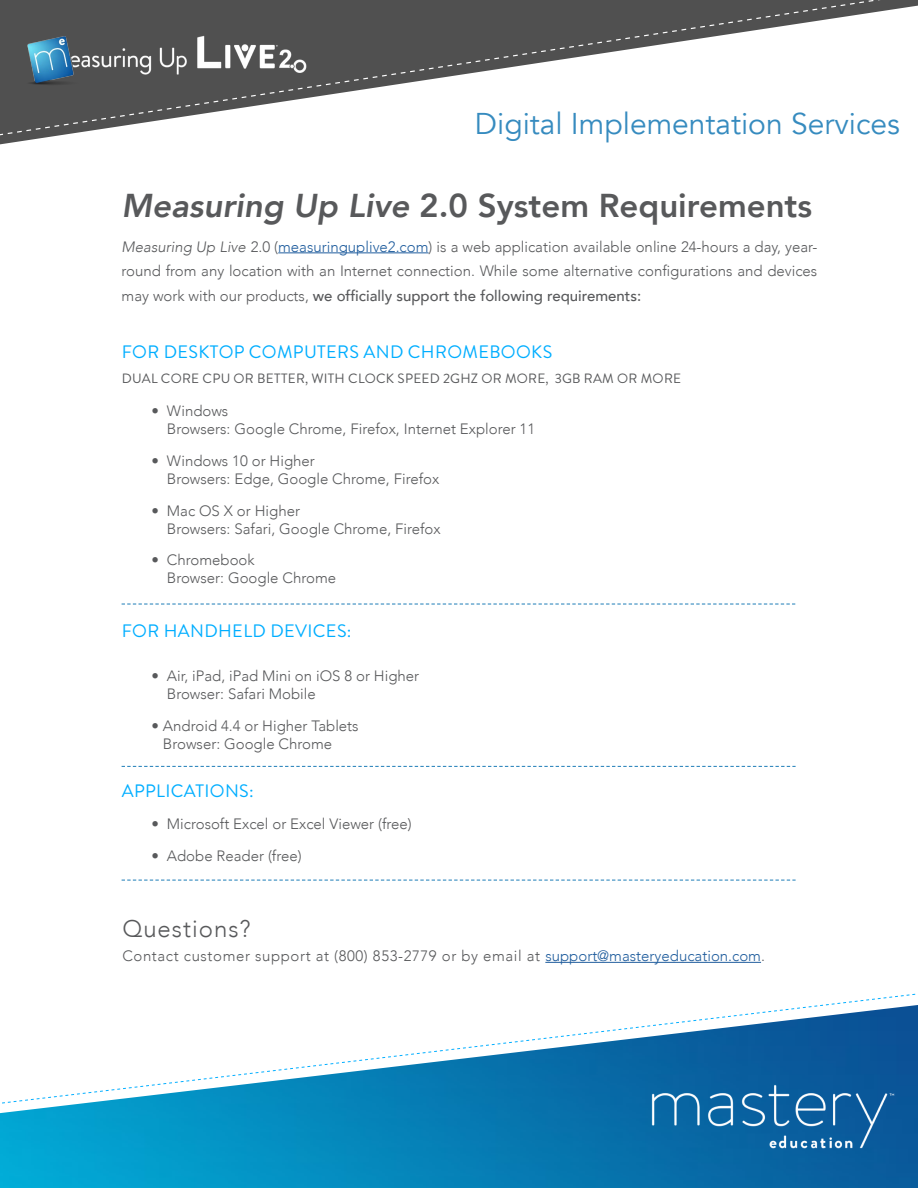
<style>
.page{position:relative;width:918px;height:1188px;background:#fff}
.page>*{position:absolute;margin:0;border:0;box-sizing:border-box;transform-origin:0 0}
.t1{font:800 33px "Avenir";color:#58595b}
.t2{font:30px "Avenir";color:#368bbf}
.t3{font:300 24px "Avenir";letter-spacing:.04em;color:#58595b}
.t4{font:18px "Brandon Grotesque";letter-spacing:.02em;color:#00aeff}
.t5{font:300 15px/18px "Avenir";color:#58595b}
.t6{font:300 15px "Avenir";letter-spacing:.04em;color:#58595b}
.t7{font:13.5px "Brandon Grotesque";letter-spacing:.02em;color:#58595b}
.s1{font-style:italic}
.s2{color:#215e9e}
.s3{font-weight:500}
</style>
<div class="page">
<svg style="left:0;top:0;width:918px;height:145px"></svg>
<img style="left:0;top:1104px;width:918px;height:84px">
<svg style="left:2px;top:993px;width:916px;height:111px"></svg>
<hr style="left:278px;top:252px;width:151px;height:1px;background:#215e9e">
<hr style="left:545px;top:962px;width:216px;height:1px;background:#215e9e">
<img style="left:645px;top:1078px;width:255px;height:77px">
<svg style="left:122px;top:603px;width:673px;height:2px"></svg>
<svg style="left:122px;top:766px;width:674px;height:1px"></svg>
<svg style="left:122px;top:880px;width:674px;height:1px"></svg>
<img style="left:20px;top:31px;width:303px;height:59px">
<h2 class="t2" style="left:475px;top:105px;width:427px">Digital Implementation Services</h2>
<h1 class="t1" style="left:122px;top:180px;width:692px"><span class="s1">Measuring Up Live</span> 2.0 System Requirements</h1>
<p class="t5" style="left:122px;top:234px;width:697px;line-height:24.6px;text-align:justify"><span class="s1">Measuring Up Live</span> 2.0 (<span class="s2">measuringuplive2.com</span>) is a web application available online 24-hours a day, year&shy;round from any location with an Internet connection. While some alternative configurations and devices may work with our products, <span class="s3">we officially support the following requirements:</span></p>
<p class="t4" style="left:122px;top:339px;width:432px">FOR DESKTOP COMPUTERS AND CHROMEBOOKS</p>
<p class="t7" style="left:122px;top:369px;width:561px">DUAL CORE CPU OR BETTER, WITH CLOCK SPEED 2GHZ OR MORE, 3GB RAM OR MORE</p>
<p class="t5" style="left:167px;top:402px;width:370px;text-indent:-15px">• Windows<br>Browsers: Google Chrome, Firefox, Internet Explorer 11</p>
<p class="t5" style="left:167px;top:452px;width:274px;text-indent:-15px">• Windows 10 or Higher<br>Browsers: Edge, Google Chrome, Firefox</p>
<p class="t5" style="left:167px;top:502px;width:275px;text-indent:-15px">• Mac OS X or Higher<br>Browsers: Safari, Google Chrome, Firefox</p>
<p class="t5" style="left:167px;top:551px;width:171px;text-indent:-15px">• Chromebook<br>Browser: Google Chrome</p>
<p class="t4" style="left:122px;top:619px;width:231px">FOR HANDHELD DEVICES:</p>
<p class="t5" style="left:167px;top:667px;width:254px;text-indent:-15px">• Air, iPad, iPad Mini on iOS 8 or Higher<br>Browser: Safari Mobile</p>
<p class="t5" style="left:163px;top:717px;width:197px;text-indent:-11px">• Android 4.4 or Higher Tablets<br>Browser: Google Chrome</p>
<p class="t4" style="left:122px;top:779px;width:134px">APPLICATIONS:</p>
<p class="t5" style="left:152px;top:815px;width:262px">• Microsoft Excel or Excel Viewer (free)</p>
<p class="t5" style="left:152px;top:847px;width:152px">• Adobe Reader (free)</p>
<h3 class="t3" style="left:122px;top:914px;width:130px">Questions?</h3>
<p class="t6" style="left:122px;top:947px;width:644px">Contact customer support at (800) 853-2779 or by email at <span class="s2">support@masteryeducation.com</span>.</p>
</div>
